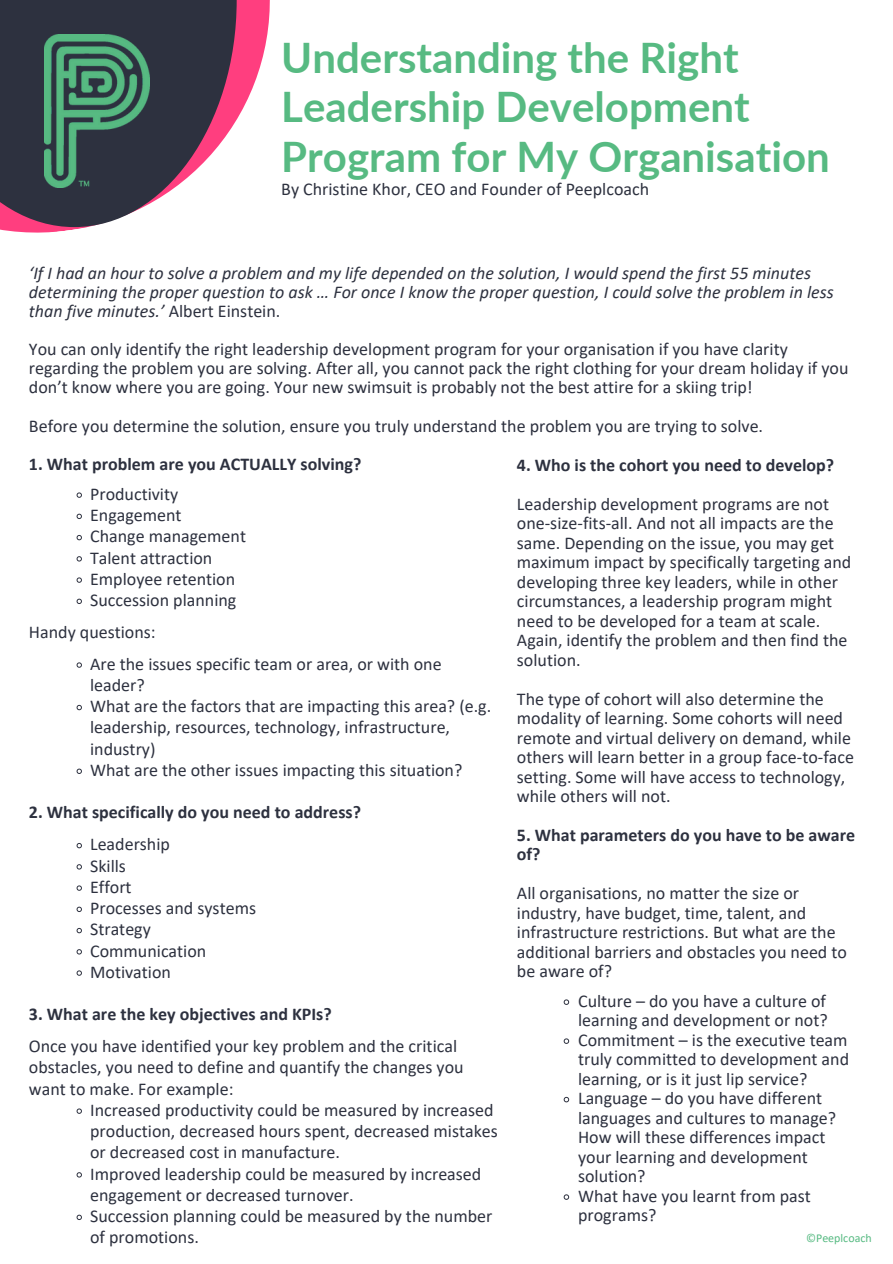
<style>
.page{position:relative;width:893px;height:1264px;background:#fff}
.page>*{position:absolute;margin:0;border:0;box-sizing:border-box;transform-origin:0 0}
.t1{font:700 42px/49.5px "Lato";color:#57ba82}
.t2{font:18px/19.5px "Calibri";color:#2d313f}
.t3{font:italic 18px/19px "Calibri";color:#2d313f}
.t4{font:700 18px/19.5px "Calibri";color:#2d313f}
.t5{font:12px "Calibri";color:#57ba82}
.s1{font-style:normal}
</style>
<div class="page">
<svg style="left:0;top:0;width:270px;height:233px"></svg>
<svg style="left:0;top:0;width:237px;height:227px;background:#5c5160"></svg>
<img style="left:45px;top:35px;width:104px;height:153px">
<svg style="left:76px;top:492px;width:6px;height:6px"></svg>
<svg style="left:76px;top:513px;width:6px;height:6px"></svg>
<svg style="left:76px;top:535px;width:6px;height:5px"></svg>
<svg style="left:76px;top:556px;width:6px;height:6px"></svg>
<svg style="left:76px;top:577px;width:6px;height:6px"></svg>
<svg style="left:76px;top:598px;width:6px;height:6px"></svg>
<svg style="left:76px;top:662px;width:6px;height:6px"></svg>
<svg style="left:76px;top:704px;width:6px;height:6px"></svg>
<svg style="left:76px;top:768px;width:6px;height:6px"></svg>
<svg style="left:76px;top:843px;width:6px;height:5px"></svg>
<svg style="left:76px;top:864px;width:6px;height:5px"></svg>
<svg style="left:76px;top:885px;width:6px;height:6px"></svg>
<svg style="left:76px;top:906px;width:6px;height:6px"></svg>
<svg style="left:76px;top:927px;width:6px;height:6px"></svg>
<svg style="left:76px;top:949px;width:6px;height:5px"></svg>
<svg style="left:76px;top:970px;width:6px;height:6px"></svg>
<svg style="left:76px;top:1108px;width:6px;height:6px"></svg>
<svg style="left:76px;top:1172px;width:6px;height:5px"></svg>
<svg style="left:76px;top:1214px;width:6px;height:6px"></svg>
<svg style="left:563px;top:999px;width:6px;height:6px"></svg>
<svg style="left:563px;top:1038px;width:6px;height:6px"></svg>
<svg style="left:563px;top:1096px;width:6px;height:6px"></svg>
<svg style="left:563px;top:1194px;width:6px;height:6px"></svg>
<p class="t1" style="left:281px;top:32px;width:550px">Understanding the Right<br>Leadership Development<br>Program for My Organisation</p>
<p class="t2" style="left:281px;top:181px;width:369px">By Christine Khor, CEO and Founder of Peeplcoach</p>
<p class="t3" style="left:29px;top:265px;width:806px">‘If I had an hour to solve a problem and my life depended on the solution, I would spend the first 55 minutes determining the proper question to ask … For once I know the proper question, I could solve the problem in less than five minutes.’ <span class="s1">Albert Einstein.</span></p>
<p class="t2" style="left:29px;top:341px;width:821px;line-height:19px">You can only identify the right leadership development program for your organisation if you have clarity regarding the problem you are solving. After all, you cannot pack the right clothing for your dream holiday if you don’t know where you are going. Your new swimsuit is probably not the best attire for a skiing trip!</p>
<p class="t2" style="left:29px;top:417px;width:735px">Before you determine the solution, ensure you truly understand the problem you are trying to solve.</p>
<p class="t4" style="left:29px;top:455px;width:334px">1. What problem are you ACTUALLY solving?</p>
<p class="t2" style="left:90px;top:485px;width:90px">Productivity</p>
<p class="t2" style="left:90px;top:507px;width:93px">Engagement</p>
<p class="t2" style="left:90px;top:528px;width:157px">Change management</p>
<p class="t2" style="left:90px;top:549px;width:124px">Talent attraction</p>
<p class="t2" style="left:90px;top:570px;width:147px">Employee retention</p>
<p class="t2" style="left:90px;top:591px;width:148px">Succession planning</p>
<p class="t2" style="left:29px;top:623px;width:128px">Handy questions:</p>
<p class="t2" style="left:90px;top:654px;width:353px;line-height:21.3px">Are the issues specific team or area, or with one leader?</p>
<p class="t2" style="left:90px;top:697px;width:402px;line-height:21.3px">What are the factors that are impacting this area? (e.g. leadership, resources, technology, infrastructure, industry)</p>
<p class="t2" style="left:90px;top:761px;width:374px">What are the other issues impacting this situation?</p>
<p class="t4" style="left:29px;top:804px;width:333px">2. What specifically do you need to address?</p>
<p class="t2" style="left:90px;top:836px;width:81px">Leadership</p>
<p class="t2" style="left:90px;top:857px;width:37px">Skills</p>
<p class="t2" style="left:90px;top:878px;width:43px">Effort</p>
<p class="t2" style="left:90px;top:899px;width:167px">Processes and systems</p>
<p class="t2" style="left:90px;top:921px;width:62px">Strategy</p>
<p class="t2" style="left:90px;top:942px;width:118px">Communication</p>
<p class="t2" style="left:90px;top:963px;width:82px">Motivation</p>
<p class="t4" style="left:29px;top:1006px;width:304px">3. What are the key objectives and KPIs?</p>
<p class="t2" style="left:29px;top:1036px;width:436px;line-height:21.3px">Once you have identified your key problem and the critical obstacles, you need to define and quantify the changes you want to make. For example:</p>
<p class="t2" style="left:90px;top:1100px;width:409px;line-height:21.3px">Increased productivity could be measured by increased production, decreased hours spent, decreased mistakes or decreased cost in manufacture.</p>
<p class="t2" style="left:90px;top:1164px;width:393px;line-height:21.3px">Improved leadership could be measured by increased engagement or decreased turnover.</p>
<p class="t2" style="left:90px;top:1206px;width:404px;line-height:21.3px">Succession planning could be measured by the number of promotions.</p>
<p class="t4" style="left:517px;top:456px;width:319px">4. Who is the cohort you need to develop?</p>
<p class="t2" style="left:517px;top:495px;width:336px">Leadership development programs are not one-size-fits-all. And not all impacts are the same. Depending on the issue, you may get maximum impact by specifically targeting and developing three key leaders, while in other circumstances, a leadership program might need to be developed for a team at scale.<br>Again, identify the problem and then find the solution.</p>
<p class="t2" style="left:517px;top:690px;width:338px">The type of cohort will also determine the modality of learning. Some cohorts will need remote and virtual delivery on demand, while others will learn better in a group face-to-face setting. Some will have access to technology, while others will not.</p>
<p class="t4" style="left:517px;top:826px;width:340px">5. What parameters do you have to be aware of?</p>
<p class="t2" style="left:517px;top:885px;width:331px">All organisations, no matter the size or industry, have budget, time, talent, and infrastructure restrictions. But what are the additional barriers and obstacles you need to be aware of?</p>
<p class="t2" style="left:578px;top:992px;width:251px">Culture – do you have a culture of learning and development or not?</p>
<p class="t2" style="left:578px;top:1031px;width:272px;text-align:justify">Commitment – is the executive team truly committed to development and learning, or is it just lip service?</p>
<p class="t2" style="left:578px;top:1089px;width:259px">Language – do you have different languages and cultures to manage?<br>How will these differences impact your learning and development solution?</p>
<p class="t2" style="left:578px;top:1187px;width:234px">What have you learnt from past programs?</p>
<p class="t5" style="left:806px;top:1232px;width:67px">©Peeplcoach</p>
</div>
